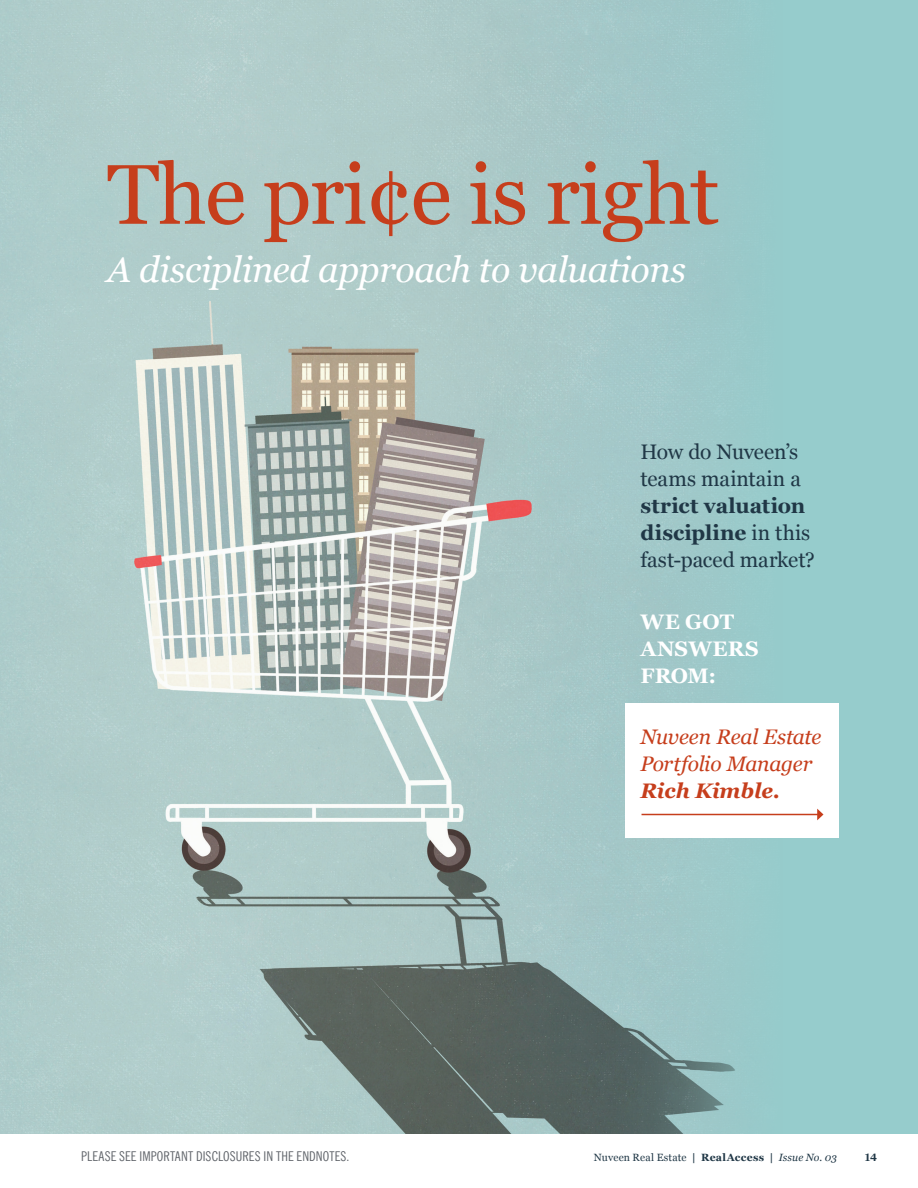
<style>
.page{position:relative;width:918px;height:1188px;background:#fff}
.page>*{position:absolute;margin:0;border:0;box-sizing:border-box;transform-origin:0 0}
.t1{font:84.45px "Georgia";letter-spacing:-.02em;color:#c63e1c}
.t2{font:italic 36px "Georgia";letter-spacing:-.01em;color:#fff}
.t3{font:21px/27px "Georgia";letter-spacing:-.005em;color:#203746}
.t4{font:italic 21px/27px "Georgia";letter-spacing:-.01em;color:#c63e1c}
.t5{font:700 21px/27px "Georgia";letter-spacing:.005em;color:#fff}
.t6{font:condensed 13.5px "News Gothic BT";letter-spacing:.01em;color:#5f6369}
.t7{font:10.5px "Georgia";letter-spacing:.015em;color:#203746}
.t8{font:700 10.5px "Georgia Pro";color:#203746}
.s1{font-weight:700}
.s2{font-style:italic}
</style>
<div class="page">
<div style="left:0;top:0;width:918px;height:1134px;background:#96cccc"></div>
<img style="left:0;top:0;width:783px;height:1134px">
<div style="left:625px;top:704px;width:213px;height:134px;background:#fff"></div>
<hr style="left:642px;top:814px;width:176px;height:1px;background:#c63e1c">
<svg style="left:817px;top:809px;width:7px;height:11px"></svg>
<img style="left:0;top:54px;width:1px;height:1080px">
<p class="t1" style="left:107px;top:133px;width:614px">The pri¢e is right</p>
<p class="t2" style="left:107px;top:243px;width:580px">A disciplined approach to valuations</p>
<p class="t3" style="left:640px;top:437px;width:176px">How do Nuveen’s teams maintain a <span class="s1">strict valuation discipline</span> in this fast-paced market?</p>
<p class="t5" style="left:640px;top:608px;width:120px">WE GOT<br>ANSWERS<br>FROM:</p>
<p class="t4" style="left:640px;top:723px;width:182px">Nuveen Real Estate<br>Portfolio Manager<br><span class="s1">Rich Kimble.</span></p>
<p class="t6" style="left:81px;top:1148px;width:270px">PLEASE SEE IMPORTANT DISCLOSURES IN THE ENDNOTES.</p>
<p class="t7" style="left:594px;top:1150px;width:245px">Nuveen Real Estate <span class="s1">| RealAccess |</span> <span class="s2">Issue No. 03</span></p>
<p class="t8" style="left:864px;top:1151px;width:15px">14</p>
</div>
